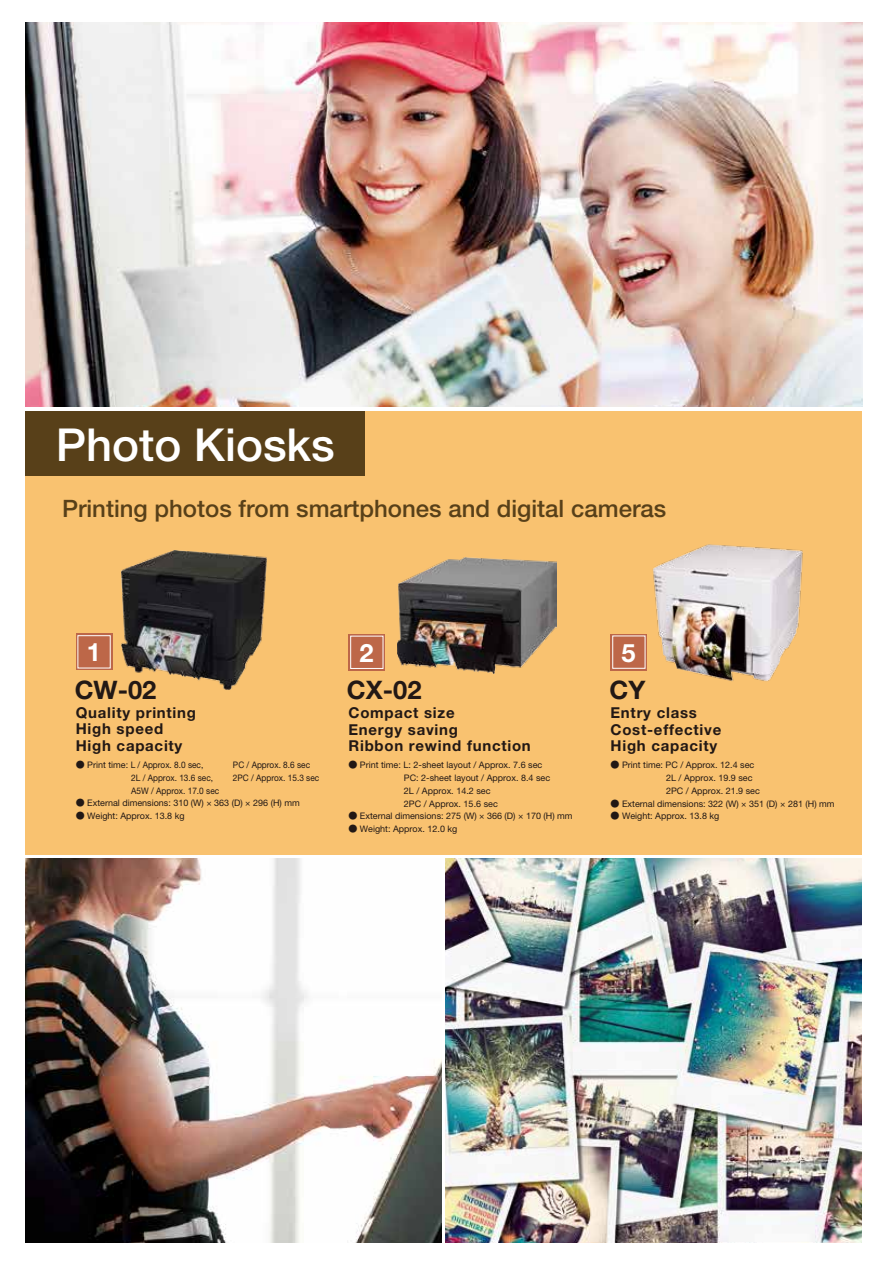
<style>
.page{position:relative;width:893px;height:1263px;background:#fff}
.page>*{position:absolute;margin:0;border:0;box-sizing:border-box;transform-origin:0 0}
.t1{font:500 45.45px "Helvetica Neue LTW1 G";color:#fff}
.t2{font:700 25.5px "Helvetica Neue LT Std";color:#221815}
.t3{font:700 25.35px "Helvetica Neue LT Std";color:#fff}
.t4{font:500 24px "Helvetica Neue LT Std";color:#584019}
.t5{font:700 15px/16.5px "Helvetica Neue LT Std";letter-spacing:.05em;color:#221815}
.t6{font:9px/12.8px "Helvetica Neue LT Std";color:#221815}
.t7{font:9px "Helvetica Neue LT Std";color:#221815;scale:.92 1}
.s1{font-family:"UD Shin Go Pro"}
.s2{font-family:"Koz Go Pr 6 N"}
</style>
<div class="page">
<img style="left:26px;top:22px;width:836px;height:385px">
<div style="left:26px;top:411px;width:836px;height:443px;background:#f9c270"></div>
<div style="left:26px;top:411px;width:339px;height:65px;background:#584019"></div>
<img style="left:26px;top:859px;width:416px;height:383px">
<img style="left:446px;top:859px;width:416px;height:383px">
<img style="left:398px;top:558px;width:158px;height:115px">
<div style="left:349px;top:634px;width:36px;height:37px;background:#bd6748"></div>
<div style="left:350px;top:636px;width:33px;height:33px;border:1px solid #fff"></div>
<svg style="left:76px;top:633px;width:36px;height:37px"></svg>
<svg style="left:611px;top:634px;width:36px;height:36px"></svg>
<img style="left:652px;top:544px;width:151px;height:137px">
<img style="left:122px;top:550px;width:145px;height:140px">
<h1 class="t1" style="left:56px;top:417px;width:280px">Photo Kiosks</h1>
<h3 class="t4" style="left:62px;top:494px;width:606px">Printing photos from smartphones and digital cameras</h3>
<h3 class="t3" style="left:87px;top:637px;width:16px">1</h3>
<h2 class="t2" style="left:75px;top:674px;width:83px">CW-02</h2>
<h3 class="t5" style="left:76px;top:704px;width:122px">Quality printing<br>High speed<br>High capacity</h3>
<p class="t6" style="left:76px;top:758px;width:129px"><span class="s1">●</span> Print time: L / Approx. 8.0 sec,</p>
<p class="t7" style="left:233px;top:759px;width:85px">PC / Approx. 8.6 sec</p>
<p class="t7" style="left:131px;top:772px;width:91px">2L / Approx. 13.6 sec,</p>
<p class="t7" style="left:233px;top:772px;width:95px">2PC / Approx. 15.3 sec</p>
<p class="t7" style="left:131px;top:785px;width:97px">A5W / Approx. 17.0 sec</p>
<p class="t6" style="left:76px;top:797px;width:226px"><span class="s1">●</span> External dimensions: 310 (W) × 363 (D) × 296 (H) mm</p>
<p class="t6" style="left:76px;top:809px;width:110px"><span class="s1">●</span> Weight: Approx. 13.8 kg</p>
<h3 class="t3" style="left:359px;top:637px;width:16px">2</h3>
<h2 class="t2" style="left:347px;top:674px;width:76px">CX-02</h2>
<h3 class="t5" style="left:348px;top:704px;width:184px">Compact size<br>Energy saving<br>Ribbon rewind function</h3>
<p class="t6" style="left:404px;top:759px;width:148px;text-indent:-56px"><span class="s2">●</span> Print time: L: 2-sheet layout / Approx. 7.6 sec<br>PC: 2-sheet layout / Approx. 8.4 sec<br>2L / Approx. 14.2 sec<br>2PC / Approx. 15.6 sec</p>
<p class="t6" style="left:348px;top:810px;width:226px"><span class="s2">●</span> External dimensions: 275 (W) × 366 (D) × 170 (H) mm</p>
<p class="t6" style="left:348px;top:822px;width:110px"><span class="s2">●</span> Weight: Approx. 12.0 kg</p>
<h3 class="t3" style="left:621px;top:637px;width:16px">5</h3>
<h2 class="t2" style="left:610px;top:674px;width:37px">CY</h2>
<h3 class="t5" style="left:610px;top:704px;width:112px">Entry class<br>Cost-effective<br>High capacity</h3>
<p class="t6" style="left:666px;top:759px;width:95px;text-indent:-56px"><span class="s2">●</span> Print time: PC / Approx. 12.4 sec<br>2L / Approx. 19.9 sec<br>2PC / Approx. 21.9 sec</p>
<p class="t6" style="left:610px;top:797px;width:226px"><span class="s2">●</span> External dimensions: 322 (W) × 351 (D) × 281 (H) mm</p>
<p class="t6" style="left:610px;top:810px;width:110px"><span class="s2">●</span> Weight: Approx. 13.8 kg</p>
</div>
